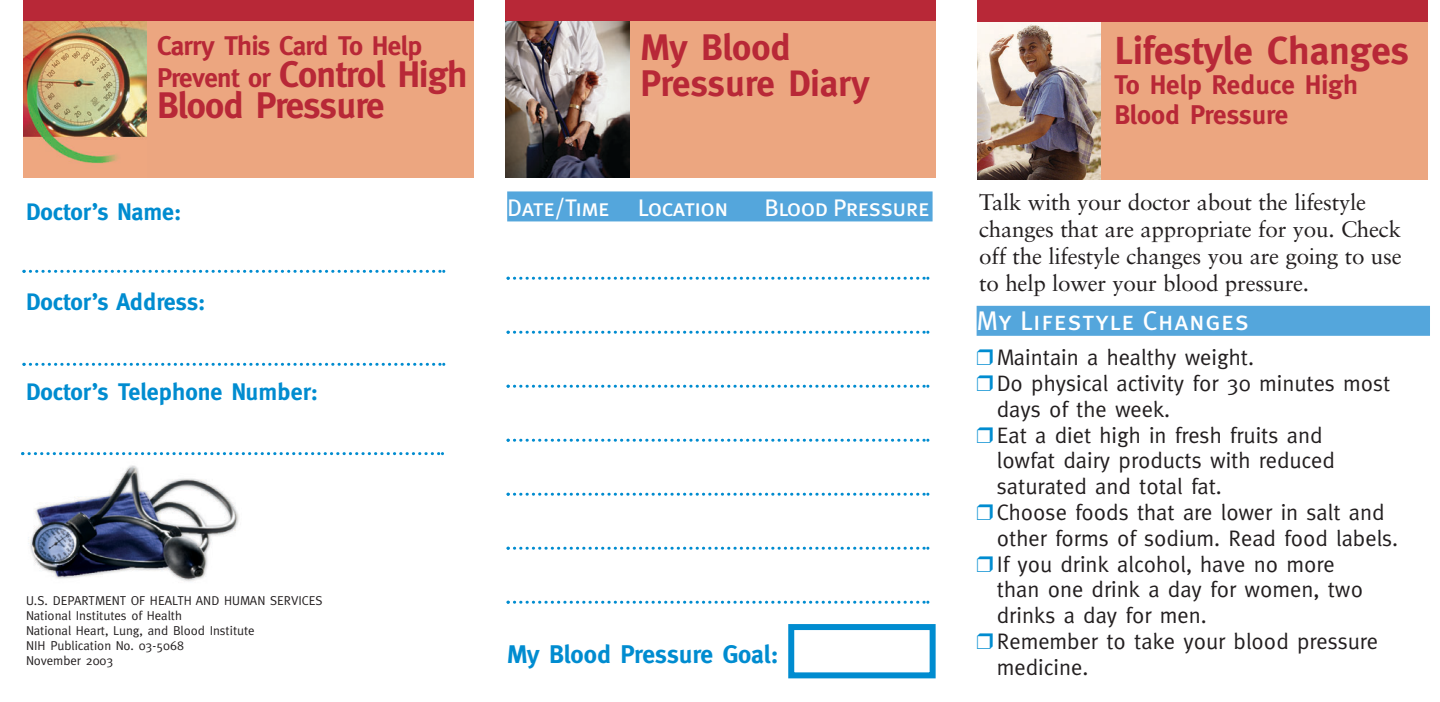
<style>
.page{position:relative;width:1440px;height:702px;background:#fff}
.page>*{position:absolute;margin:0;border:0;box-sizing:border-box;transform-origin:0 0}
.t1{font:700 39px "Meta";color:#b82837}
.t2{font:700 36.9px/31.5px "Meta";letter-spacing:-.02em;color:#b82837}
.t3{font:700 36.9px/36px "Meta";color:#b82837}
.t4{font:700 27px/30px "Meta";letter-spacing:-.01em;color:#b82837}
.t5{font:27px "Meta Plus Book Caps";letter-spacing:.025em;color:#fff}
.t6{font:700 25.5px "Meta";color:#008cd0}
.t7{font:700 24px "Meta";color:#008cd0}
.t8{font:24px "Meta Plus Book Caps";letter-spacing:-.02em;color:#fff}
.t9{font:22.5px "Meta";color:#231f20}
.t10{font:22.5px/27px "Sabon";letter-spacing:-.01em;color:#231f20}
.t11{font:12.9px/15px "Meta";color:#231f20}
.s1{font-size:27px}
.s2{color:#008cd0}
</style>
<div class="page">
<img style="left:28px;top:455px;width:216px;height:127px">
<div style="left:23px;top:0;width:451px;height:178px;background:#eca680"></div>
<div style="left:507px;top:191px;width:426px;height:30px;background:#54a6dc"></div>
<div style="left:977px;top:306px;width:453px;height:30px;background:#54a6dc"></div>
<img style="left:23px;top:20px;width:124px;height:143px">
<svg style="left:507px;top:277px;width:422px;height:3px"></svg>
<svg style="left:507px;top:331px;width:422px;height:3px"></svg>
<svg style="left:507px;top:385px;width:422px;height:3px"></svg>
<svg style="left:507px;top:439px;width:422px;height:3px"></svg>
<svg style="left:507px;top:493px;width:422px;height:3px"></svg>
<svg style="left:507px;top:547px;width:422px;height:3px"></svg>
<svg style="left:507px;top:601px;width:422px;height:3px"></svg>
<div style="left:788px;top:624px;width:148px;height:54px;border:6px solid #008cd0"></div>
<svg style="left:22px;top:270px;width:423px;height:3px"></svg>
<svg style="left:21px;top:452px;width:423px;height:3px"></svg>
<svg style="left:22px;top:363px;width:423px;height:3px"></svg>
<div style="left:23px;top:0;width:450px;height:20px;background:#b82837"></div>
<div style="left:505px;top:0;width:431px;height:178px;background:#eca680"></div>
<img style="left:505px;top:20px;width:124px;height:158px">
<div style="left:505px;top:0;width:431px;height:20px;background:#b82837"></div>
<div style="left:977px;top:2px;width:451px;height:177px;background:#eca680"></div>
<img style="left:977px;top:22px;width:124px;height:157px">
<div style="left:977px;top:0;width:451px;height:22px;background:#b82837"></div>
<p class="t4" style="left:157px;top:33px;width:267px">Carry This Card To Help</p>
<h2 class="t2" style="left:157px;top:61px;width:312px"><span class="s1">Prevent or</span> Control High<br>Blood Pressure</h2>
<p class="t7" style="left:26px;top:203px;width:157px">Doctor’s Name:</p>
<p class="t7" style="left:26px;top:293px;width:181px">Doctor’s Address:</p>
<p class="t7" style="left:26px;top:383px;width:293px">Doctor’s Telephone Number:</p>
<p class="t11" style="left:26px;top:594px;width:298px">U.S. DEPARTMENT OF HEALTH AND HUMAN SERVICES<br>National Institutes of Health<br>National Heart, Lung, and Blood Institute<br>NIH Publication No. 03-5068<br>November 2003</p>
<h2 class="t3" style="left:641px;top:32px;width:231px">My Blood<br>Pressure Diary</h2>
<h1 class="t1" style="left:1114px;top:37px;width:296px">Lifestyle Changes</h1>
<p class="t4" style="left:1114px;top:72px;width:245px">To Help Reduce High<br>Blood Pressure</p>
<p class="t8" style="left:507px;top:194px;width:223px">Date/Time Location</p>
<p class="t8" style="left:765px;top:194px;width:167px">Blood Pressure</p>
<p class="t6" style="left:507px;top:645px;width:273px">My Blood Pressure Goal:</p>
<p class="t10" style="left:979px;top:191px;width:424px">Talk with your doctor about the lifestyle changes that are appropriate for you. Check off the lifestyle changes you are going to use to help lower your blood pressure.</p>
<p class="t5" style="left:977px;top:305px;width:274px">My Lifestyle Changes</p>
<p class="t9" style="left:977px;top:349px;width:279px"><span class="s2">❒</span>Maintain a healthy weight.</p>
<p class="t9" style="left:977px;top:375px;width:415px"><span class="s2">❒</span>Do physical activity for 30 minutes most</p>
<p class="t9" style="left:997px;top:401px;width:175px">days of the week.</p>
<p class="t9" style="left:977px;top:427px;width:347px"><span class="s2">❒</span>Eat a diet high in fresh fruits and</p>
<p class="t9" style="left:997px;top:452px;width:340px">lowfat dairy products with reduced</p>
<p class="t9" style="left:997px;top:478px;width:227px">saturated and total fat.</p>
<p class="t9" style="left:977px;top:504px;width:410px"><span class="s2">❒</span>Choose foods that are lower in salt and</p>
<p class="t9" style="left:997px;top:530px;width:403px">other forms of sodium. Read food labels.</p>
<p class="t9" style="left:977px;top:556px;width:360px"><span class="s2">❒</span>If you drink alcohol, have no more</p>
<p class="t9" style="left:997px;top:581px;width:368px">than one drink a day for women, two</p>
<p class="t9" style="left:997px;top:607px;width:211px">drinks a day for men.</p>
<p class="t9" style="left:977px;top:633px;width:403px"><span class="s2">❒</span>Remember to take your blood pressure</p>
<p class="t9" style="left:997px;top:659px;width:93px">medicine.</p>
</div>
